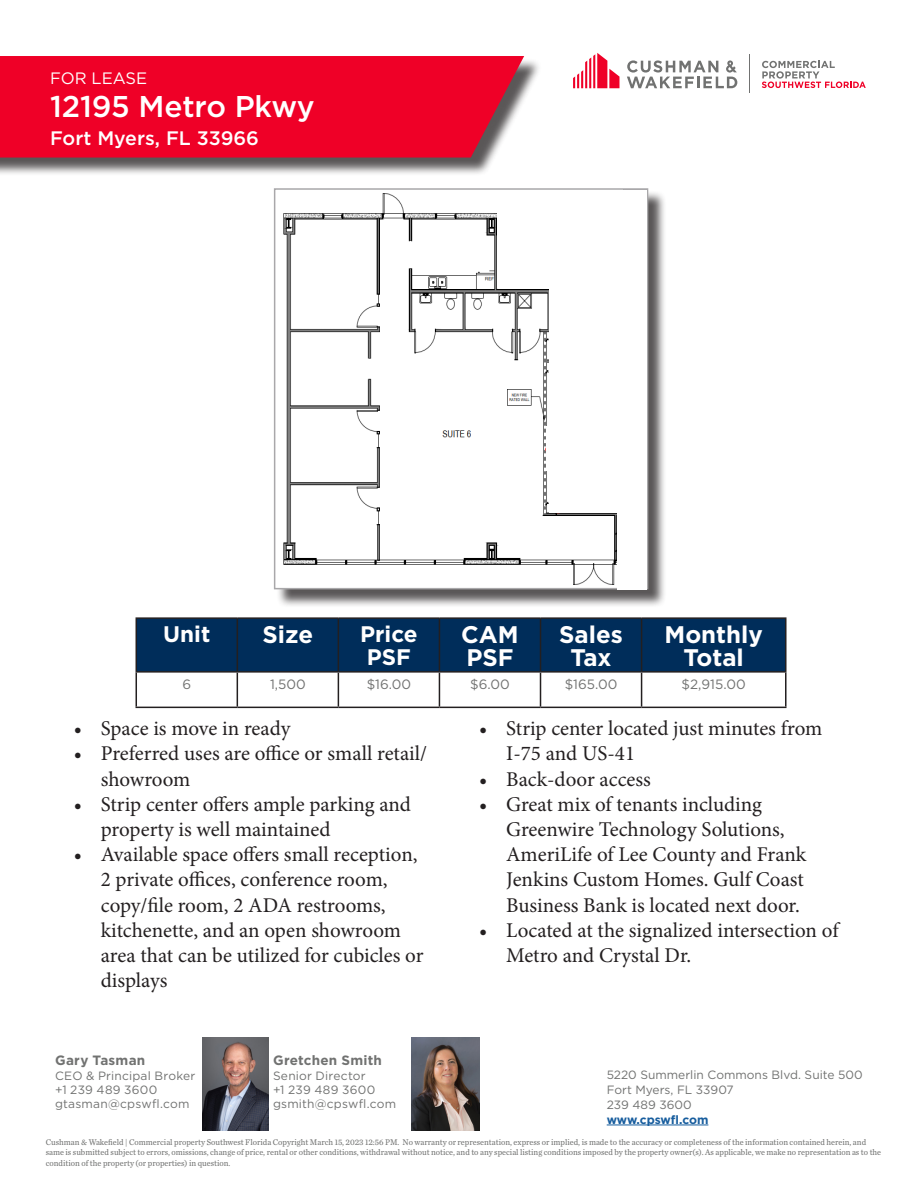
<style>
.page{position:relative;width:918px;height:1188px;background:#fff}
.page>*{position:absolute;margin:0;border:0;box-sizing:border-box;transform-origin:0 0}
.Property_Name___Addr{font:500 30px "Gotham";letter-spacing:-.005em;color:#fff}
.Body_Text{font:700 24px/22.5px "Gotham";color:#fff;text-align:center}
.Body_Text-2{font:700 22.5px/22.5px "Gotham";color:#fff}
.t1{font:21px/25.2px "Minion Pro";letter-spacing:-.005em;color:#231f20}
.Property_Name___Addr-2{font:500 19.5px "Gotham";color:#fff}
.Banner_Callout_Text{font:16.5px "Gotham";color:#fff}
.Body_Text-3{font:13.5px "Gotham";color:#717271}
.Broker_Name{font:700 13.5px "Gotham";letter-spacing:.02em;color:#717271}
.Broker_Contact_Small{font:12px/14.4px "Gotham";letter-spacing:.015em;color:#717271}
.Company_Address_Text{font:12px/15px "Gotham";color:#717271}
.URL{font:700 12px "Gotham";letter-spacing:-.005em;color:#175d9e}
.disclaimer{font:8.7px/10.4px "Chronicle Text G2";color:#717271;scale:.95 1}
</style>
<div class="page">
<hr style="left:750px;top:54px;width:1px;height:39px;background:#717271">
<svg style="left:573px;top:53px;width:46px;height:35px"></svg>
<svg style="left:627px;top:60px;width:110px;height:28px"></svg>
<svg style="left:762px;top:61px;width:104px;height:27px"></svg>
<div style="left:276px;top:190px;width:391px;height:418px;background:#231f20;opacity:.75"></div>
<img style="left:277px;top:191px;width:340px;height:395px">
<div style="left:274px;top:188px;width:374px;height:401px;border:2px solid #a9a8aa"></div>
<div style="left:0;top:58px;width:542px;height:119px;background:#231f20;opacity:.75"></div>
<div style="left:0;top:56px;width:524px;height:102px;background:#ef0027"></div>
<img style="left:202px;top:1037px;width:66px;height:93px">
<hr style="left:607px;top:1125px;width:101px;height:1px;background:#175d9e">
<img style="left:411px;top:1037px;width:68px;height:93px">
<div style="left:137px;top:619px;width:648px;height:52px;background:#002d5a"></div>
<hr style="left:136px;top:617px;width:101px;height:2px;background:#231f20">
<hr style="left:136px;top:619px;width:1px;height:52px;background:#231f20">
<hr style="left:237px;top:617px;width:101px;height:2px;background:#231f20">
<hr style="left:237px;top:619px;width:1px;height:52px;background:#231f20">
<hr style="left:338px;top:617px;width:101px;height:2px;background:#231f20">
<hr style="left:338px;top:619px;width:1px;height:52px;background:#231f20">
<hr style="left:439px;top:617px;width:102px;height:2px;background:#231f20">
<hr style="left:439px;top:619px;width:1px;height:52px;background:#231f20">
<hr style="left:541px;top:617px;width:101px;height:2px;background:#231f20">
<hr style="left:540px;top:619px;width:1px;height:52px;background:#231f20">
<hr style="left:642px;top:617px;width:145px;height:2px;background:#231f20">
<hr style="left:641px;top:619px;width:1px;height:52px;background:#231f20">
<hr style="left:785px;top:619px;width:2px;height:52px;background:#231f20">
<hr style="left:136px;top:671px;width:101px;height:2px;background:#231f20">
<hr style="left:136px;top:673px;width:1px;height:34px;background:#231f20">
<hr style="left:237px;top:671px;width:101px;height:2px;background:#231f20">
<hr style="left:237px;top:673px;width:1px;height:34px;background:#231f20">
<hr style="left:338px;top:671px;width:101px;height:2px;background:#231f20">
<hr style="left:338px;top:673px;width:1px;height:34px;background:#231f20">
<hr style="left:439px;top:671px;width:102px;height:2px;background:#231f20">
<hr style="left:439px;top:673px;width:1px;height:34px;background:#231f20">
<hr style="left:541px;top:671px;width:101px;height:2px;background:#231f20">
<hr style="left:540px;top:673px;width:1px;height:34px;background:#231f20">
<hr style="left:642px;top:671px;width:145px;height:2px;background:#231f20">
<hr style="left:641px;top:673px;width:1px;height:34px;background:#231f20">
<hr style="left:785px;top:673px;width:2px;height:34px;background:#231f20">
<hr style="left:136px;top:707px;width:101px;height:1px;background:#231f20">
<hr style="left:237px;top:707px;width:101px;height:1px;background:#231f20">
<hr style="left:338px;top:707px;width:101px;height:1px;background:#231f20">
<hr style="left:439px;top:707px;width:102px;height:1px;background:#231f20">
<hr style="left:541px;top:707px;width:101px;height:1px;background:#231f20">
<hr style="left:642px;top:707px;width:145px;height:1px;background:#231f20">
<div style="left:498px;top:195px;width:149px;height:93px;background:#fff"></div>
<div style="left:617px;top:263px;width:30px;height:326px;background:#fff"></div>
<div style="left:549px;top:195px;width:68px;height:318px;background:#fff"></div>
<div style="left:547px;top:426px;width:29px;height:45px;background:#fff"></div>
<div style="left:596px;top:190px;width:51px;height:45px;background:#fff"></div>
<p class="Banner_Callout_Text" style="left:50px;top:68px;width:99px">FOR LEASE</p>
<p class="Property_Name___Addr" style="left:50px;top:87px;width:266px">12195 Metro Pkwy</p>
<p class="Property_Name___Addr-2" style="left:50px;top:126px;width:210px">Fort Myers, FL 33966</p>
<p class="Body_Text-2" style="left:163px;top:623px;width:49px">Unit</p>
<p class="Body_Text" style="left:263px;top:623px;width:52px">Size</p>
<p class="Body_Text-2" style="left:360px;top:623px;width:59px">Price<br>PSF</p>
<p class="Body_Text" style="left:461px;top:623px;width:59px;text-align:left">CAM<br>PSF</p>
<p class="Body_Text" style="left:559px;top:623px;width:65px">Sales<br>Tax</p>
<p class="Body_Text" style="left:665px;top:623px;width:100px">Monthly<br>Total</p>
<p class="Body_Text-3" style="left:182px;top:675px;width:10px">6</p>
<p class="Body_Text-3" style="left:270px;top:675px;width:37px">1,500</p>
<p class="Body_Text-3" style="left:367px;top:675px;width:46px">$16.00</p>
<p class="Body_Text-3" style="left:470px;top:675px;width:41px">$6.00</p>
<p class="Body_Text-3" style="left:565px;top:675px;width:54px">$165.00</p>
<p class="Body_Text-3" style="left:682px;top:675px;width:66px">$2,915.00</p>
<p class="t1" style="left:74px;top:716px;width:218px">• Space is move in ready</p>
<p class="t1" style="left:101px;top:741px;width:328px;text-indent:-27px">• Preferred uses are office or small retail/ showroom</p>
<p class="t1" style="left:101px;top:792px;width:312px;text-indent:-27px">• Strip center offers ample parking and property is well maintained</p>
<p class="t1" style="left:101px;top:842px;width:324px;text-indent:-27px">• Available space offers small reception,<br>2 private offices, conference room, copy/file room, 2 ADA restrooms, kitchenette, and an open showroom area that can be utilized for cubicles or displays</p>
<p class="t1" style="left:506px;top:716px;width:318px;text-indent:-27px">• Strip center located just minutes from<br>I-75 and US-41</p>
<p class="t1" style="left:479px;top:766px;width:173px">• Back-door access</p>
<p class="t1" style="left:506px;top:792px;width:302px;text-indent:-27px">• Great mix of tenants including Greenwire Technology Solutions, AmeriLife of Lee County and Frank Jenkins Custom Homes. Gulf Coast Business Bank is located next door.</p>
<p class="t1" style="left:506px;top:918px;width:334px;text-indent:-27px">• Located at the signalized intersection of<br>Metro and Crystal Dr.</p>
<p class="Broker_Name" style="left:273px;top:1051px;width:110px">Gretchen Smith</p>
<p class="Broker_Contact_Small" style="left:273px;top:1068px;width:125px">Senior Director<br>+1 239 489 3600 gsmith@cpswfl.com</p>
<p class="Broker_Name" style="left:55px;top:1051px;width:92px">Gary Tasman</p>
<p class="Broker_Contact_Small" style="left:55px;top:1068px;width:142px">CEO &amp; Principal Broker +1 239 489 3600 gtasman@cpswfl.com</p>
<p class="disclaimer" style="left:46px;top:1136px;width:881px">Cushman &amp; Wakefield | Commercial property Southwest Florida Copyright March 15, 2023 12:56 PM. No warranty or representation, express or implied, is made to the accuracy or completeness of the information contained herein, and same is submitted subject to errors, omissions, change of price, rental or other conditions, withdrawal without notice, and to any special listing conditions imposed by the property owner(s). As applicable, we make no representation as to the condition of the property (or properties) in question.</p>
<p class="Company_Address_Text" style="left:607px;top:1067px;width:258px">5220 Summerlin Commons Blvd. Suite 500</p>
<p class="Company_Address_Text" style="left:607px;top:1082px;width:129px">Fort Myers, FL 33907<br>239 489 3600</p>
<p class="URL" style="left:607px;top:1112px;width:103px">www.cpswfl.com</p>
</div>
